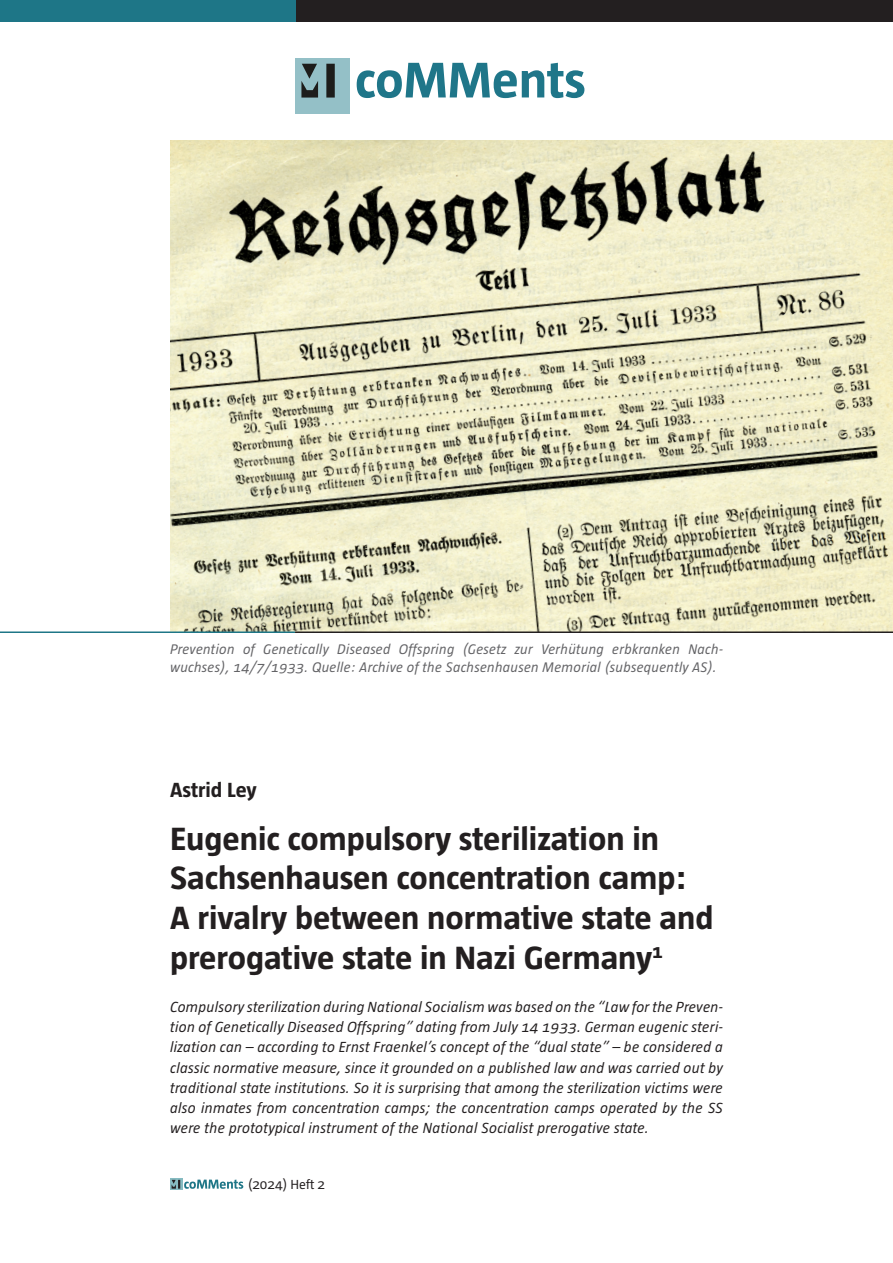
<style>
.page{position:relative;width:893px;height:1263px;background:#fff}
.page>*{position:absolute;margin:0;border:0;box-sizing:border-box;transform-origin:0 0}
.t1{font:700 33px/39.6px "Taz Text";color:#231f20}
.t2{font:700 21px "Taz Text";color:#231f20}
.t3{font:italic 15px/20.2px "Taz Text Regular Grade 083";letter-spacing:.02em;color:#231f20;text-align:justify}
.t4{font:italic 14.25px/18px "Taz Text Regular Grade 083";letter-spacing:.02em;color:#636366}
.t5{font:13.5px "Taz Text Regular Grade 083";color:#231f20}
</style>
<div class="page">
<div style="left:289px;top:0;width:604px;height:21px;background:#231f20"></div>
<div style="left:0;top:0;width:295px;height:21px;background:#1e7687"></div>
<img style="left:170px;top:140px;width:723px;height:491px">
<hr style="left:0;top:631px;width:295px;height:2px;background:#1e7687">
<hr style="left:295px;top:631px;width:598px;height:2px;background:#231f20">
<div style="left:170px;top:1178px;width:12px;height:12px;background:#86bbc1"></div>
<svg style="left:171px;top:1179px;width:72px;height:11px"></svg>
<div style="left:295px;top:59px;width:55px;height:55px;background:#94c0c7"></div>
<svg style="left:301px;top:64px;width:34px;height:34px"></svg>
<svg style="left:357px;top:63px;width:227px;height:35px"></svg>
<p class="t4" style="left:170px;top:639px;width:554px">Prevention of Genetically Diseased Offspring (Gesetz zur Verhütung erbkranken Nach&shy;wuchses), 14/7/1933. Quelle: Archive of the Sachsenhausen Memorial (subsequently AS).</p>
<h2 class="t2" style="left:170px;top:778px;width:88px">Astrid Ley</h2>
<h1 class="t1" style="left:170px;top:818px;width:545px">Eugenic compulsory sterilization in Sachsenhausen concentration camp:<br>A rivalry between normative state and prerogative state in Nazi Germany<sup>1</sup></h1>
<p class="t3" style="left:170px;top:996px;width:554px">Compulsory sterilization during National Socialism was based on the “Law for the Preven&shy;tion of Genetically Diseased Offspring” dating from July 14 1933. German eugenic steri&shy;lization can – according to Ernst Fraenkel’s concept of the “dual state” – be considered a classic normative measure, since it grounded on a published law and was carried out by traditional state institutions. So it is surprising that among the sterilization victims were also inmates from concentration camps; the concentration camps operated by the SS were the prototypical instrument of the National Socialist prerogative state.</p>
<p class="t5" style="left:248px;top:1177px;width:79px">(2024) Heft 2</p>
</div>
